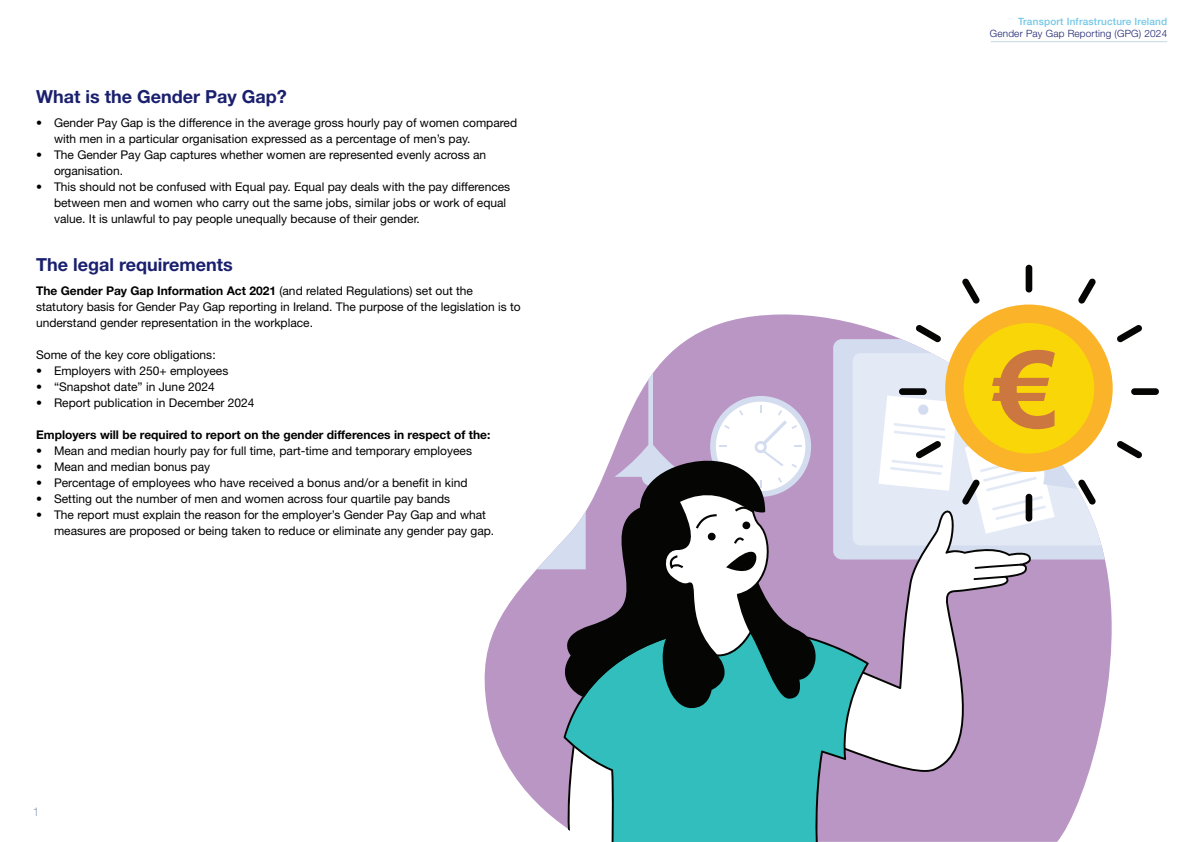
<style>
.page{position:relative;width:1191px;height:842px;background:#fff}
.page>*{position:absolute;margin:0;border:0;box-sizing:border-box;transform-origin:0 0}
.t1{font:700 107.2px "Arial";color:#cc7740;scale:1.08 1}
.Body_Copy{font:700 18px "Helvetica Neue LT Std";color:#1a206d}
.Body_Copy-2{font:12px/16px "Helvetica Neue LT Std";color:#000}
.Body_Copy-3{font:700 12px "Helvetica Neue LT Std";color:#000}
.t2{font:12px "Helvetica Neue LT Std";color:#a4b3c9}
.t3{font:500 10px "Helvetica Neue LT Std";letter-spacing:.02em;color:#72c7e7}
.t4{font:300 10px "Helvetica Neue LT Std";letter-spacing:.02em;color:#1a206d}
.s1{font-weight:700}
</style>
<div class="page">
<svg style="left:484px;top:314px;width:627px;height:528px;fill:#ba96c4"></svg>
<svg style="left:484px;top:385px;width:101px;height:184px"></svg>
<svg style="left:833px;top:339px;width:308px;height:220px;fill:#d4ddef"></svg>
<svg style="left:852px;top:353px;width:269px;height:192px;fill:#e3eaf6"></svg>
<div style="left:945px;top:305px;width:167px;height:167px;background:#fbb32a;border-radius:50%"></div>
<div style="left:963px;top:323px;width:131px;height:130px;background:#f9d608;border-radius:50%"></div>
<div style="left:1131px;top:388px;width:28px;height:7px;background:#050604;border-radius:3px"></div>
<div style="left:1025px;top:265px;width:7px;height:27px;background:#050604;border-radius:3px"></div>
<svg style="left:962px;top:278px;width:18px;height:26px"></svg>
<svg style="left:1116px;top:440px;width:26px;height:18px"></svg>
<svg style="left:915px;top:324px;width:26px;height:18px"></svg>
<svg style="left:1116px;top:325px;width:26px;height:17px"></svg>
<svg style="left:1078px;top:278px;width:18px;height:26px"></svg>
<svg style="left:878px;top:365px;width:218px;height:169px"></svg>
<svg style="left:826px;top:506px;width:206px;height:273px;background:#cabbd7"></svg>
<svg style="left:826px;top:510px;width:205px;height:265px;fill:#ba96c4"></svg>
<svg style="left:973px;top:576px;width:33px;height:4px"></svg>
<svg style="left:974px;top:564px;width:47px;height:5px"></svg>
<svg style="left:563px;top:625px;width:305px;height:217px;background:#58bbc0"></svg>
<svg style="left:555px;top:454px;width:59px;height:253px;fill:#ba96c4"></svg>
<svg style="left:563px;top:457px;width:202px;height:251px"></svg>
<svg style="left:614px;top:371px;width:212px;height:328px"></svg>
<hr style="left:990px;top:41px;width:177px;height:1px;background:#c4d9e4">
<p class="Body_Copy" style="left:36px;top:85px;width:252px">What is the Gender Pay Gap?</p>
<p class="Body_Copy-2" style="left:54px;top:114px;width:464px;text-indent:-18px">• Gender Pay Gap is the difference in the average gross hourly pay of women compared with men in a particular organisation expressed as a percentage of men’s pay.</p>
<p class="Body_Copy-2" style="left:54px;top:146px;width:434px;text-indent:-18px">• The Gender Pay Gap captures whether women are represented evenly across an organisation.</p>
<p class="Body_Copy-2" style="left:54px;top:178px;width:458px;text-indent:-18px">• This should not be confused with Equal pay. Equal pay deals with the pay differences between men and women who carry out the same jobs, similar jobs or work of equal value. It is unlawful to pay people unequally because of their gender.</p>
<p class="Body_Copy" style="left:36px;top:253px;width:198px">The legal requirements</p>
<p class="Body_Copy-2" style="left:36px;top:282px;width:486px"><span class="s1">The Gender Pay Gap Information Act 2021</span> (and related Regulations) set out the statutory basis for Gender Pay Gap reporting in Ireland. The purpose of the legislation is to understand gender representation in the workplace.</p>
<p class="Body_Copy-2" style="left:36px;top:346px;width:181px">Some of the key core obligations:</p>
<p class="Body_Copy-2" style="left:36px;top:362px;width:194px">• Employers with 250+ employees</p>
<p class="Body_Copy-2" style="left:36px;top:378px;width:180px">• “Snapshot date” in June 2024</p>
<p class="Body_Copy-2" style="left:36px;top:394px;width:220px">• Report publication in December 2024</p>
<p class="Body_Copy-3" style="left:36px;top:427px;width:456px">Employers will be required to report on the gender differences in respect of the:</p>
<p class="Body_Copy-2" style="left:36px;top:442px;width:437px">• Mean and median hourly pay for full time, part-time and temporary employees</p>
<p class="Body_Copy-2" style="left:36px;top:458px;width:176px">• Mean and median bonus pay</p>
<p class="Body_Copy-2" style="left:36px;top:474px;width:433px">• Percentage of employees who have received a bonus and/or a benefit in kind</p>
<p class="Body_Copy-2" style="left:36px;top:490px;width:416px">• Setting out the number of men and women across four quartile pay bands</p>
<p class="Body_Copy-2" style="left:54px;top:506px;width:442px;text-indent:-18px">• The report must explain the reason for the employer’s Gender Pay Gap and what measures are proposed or being taken to reduce or eliminate any gender pay gap.</p>
<p class="t2" style="left:33px;top:805px;width:8px">1</p>
<p class="t3" style="left:1018px;top:15px;width:151px">Transport Infrastructure Ireland</p>
<p class="t4" style="left:989px;top:27px;width:179px">Gender Pay Gap Reporting (GPG) 2024</p>
<p class="t1" style="left:994px;top:315px;width:61px">€</p>
</div>
